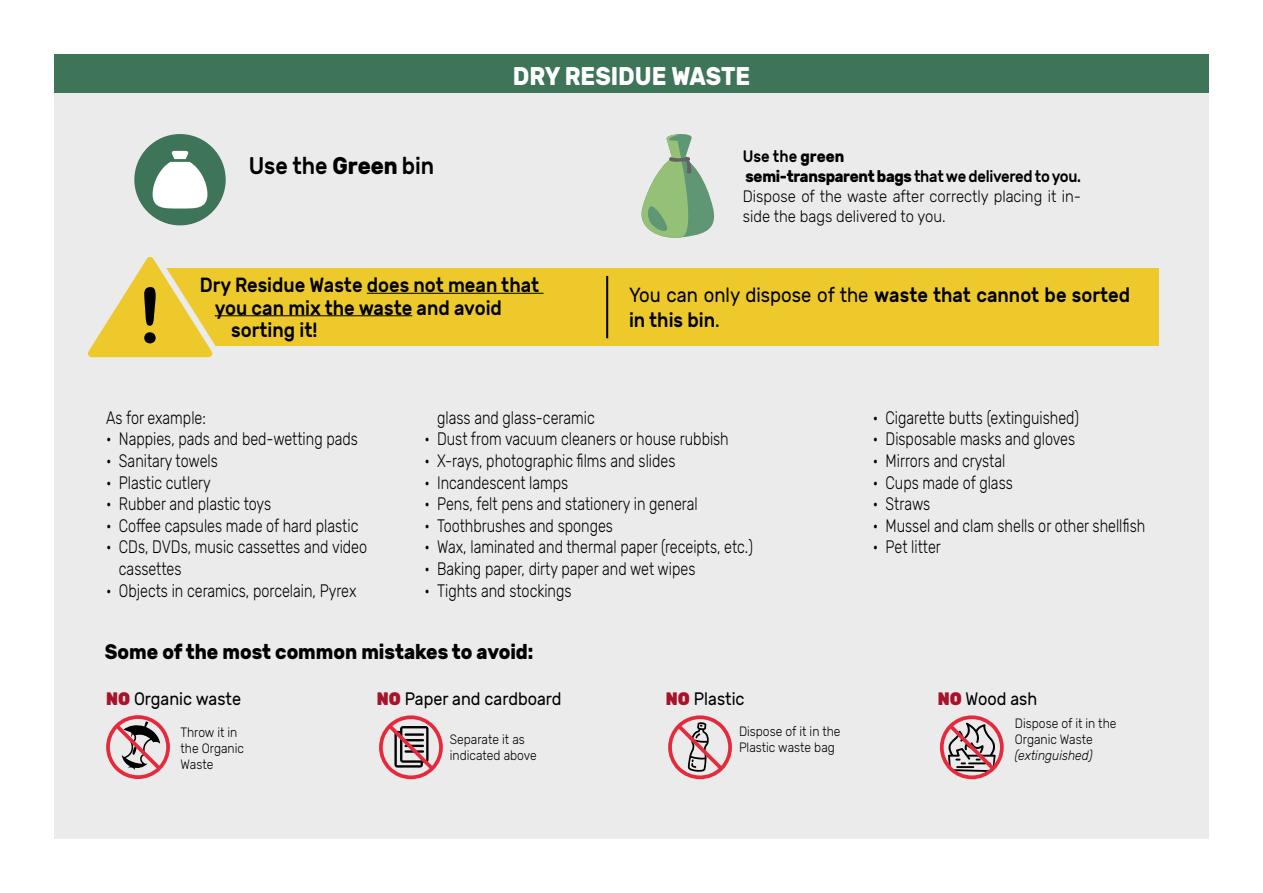
<style>
.page{position:relative;width:1263px;height:893px;background:#fff}
.page>*{position:absolute;margin:0;border:0;box-sizing:border-box;transform-origin:0 0}
.t1{font:700 25.5px "Rubik";color:#fff;scale:.9 1}
.t2{font:500 24px "Rubik";color:#000;scale:.9 1}
.t3{font:700 21px "Rubik";color:#000;scale:.9 1}
.t4{font:500 20.4px/24.6px "Rubik";color:#000;scale:.9 1}
.t5{font:300 18px/21.6px "Rubik";color:#000;scale:.8 1}
.t6{font:18px "Rubik";color:#000;scale:.9 1}
.t7{font:300 16.5px/19.8px "Rubik";color:#000;scale:.9 1}
.t8{font:300 13.5px/16.2px "Rubik";color:#000;scale:.9 1}
.t9{font:italic 300 13.5px "Rubik";color:#000;scale:.9 1}
.s1{font-weight:700}
.s2{font-weight:500}
.s3{font-weight:400}
.s4{font-weight:900;color:#a9132a}
</style>
<div class="page">
<div style="left:54px;top:93px;width:1155px;height:746px;background:#ebebeb"></div>
<div style="left:54px;top:54px;width:1155px;height:39px;background:#3e7458"></div>
<div style="left:134px;top:134px;width:92px;height:91px;background:#3e7458;border-radius:50%"></div>
<svg style="left:153px;top:151px;width:54px;height:58px"></svg>
<div style="left:150px;top:268px;width:1008px;height:78px;background:#edc92b"></div>
<svg style="left:87px;top:257px;width:136px;height:101px"></svg>
<hr style="left:606px;top:277px;width:2px;height:60px;background:#000">
<hr style="left:367px;top:293px;width:176px;height:1px;background:#000">
<hr style="left:215px;top:315px;width:197px;height:1px;background:#000">
<svg style="left:106px;top:715px;width:64px;height:64px"></svg>
<svg style="left:379px;top:715px;width:64px;height:64px"></svg>
<svg style="left:668px;top:715px;width:64px;height:64px"></svg>
<svg style="left:940px;top:715px;width:64px;height:64px"></svg>
<svg style="left:641px;top:134px;width:74px;height:104px"></svg>
<h2 class="t2" style="left:249px;top:152px;width:208px">Use the <span class="s1">Green</span> bin</h2>
<h1 class="t1" style="left:513px;top:61px;width:265px">DRY RESIDUE WASTE</h1>
<p class="t7" style="left:743px;top:147px;width:377px"><span class="s2">Use the</span> <span class="s1">green<br>semi-transparent bags</span> <span class="s2">that we delivered to you.<br></span>Dispose of the waste after correctly placing it in&shy;side the bags delivered to you.</p>
<p class="t4" style="left:200px;top:274px;width:379px">Dry Residue Waste does not mean that</p>
<p class="t4" style="left:215px;top:296px;width:321px">you can mix the waste and avoid</p>
<p class="t4" style="left:231px;top:319px;width:97px">sorting it!</p>
<p class="t4" style="left:629px;top:284px;width:558px"><span class="s3">You can only dispose of the</span> waste that cannot be sorted in this bin<span class="s3">.</span></p>
<p class="t5" style="left:106px;top:407px;width:126px">As for example:</p>
<p class="t5" style="left:106px;top:429px;width:316px">• Nappies, pads and bed-wetting pads</p>
<p class="t5" style="left:106px;top:450px;width:141px">• Sanitary towels</p>
<p class="t5" style="left:106px;top:472px;width:132px">• Plastic cutlery</p>
<p class="t5" style="left:106px;top:494px;width:208px">• Rubber and plastic toys</p>
<p class="t5" style="left:106px;top:515px;width:317px">• Coffee capsules made of hard plastic</p>
<p class="t5" style="left:119px;top:537px;width:312px;text-indent:-13px">• CDs, DVDs, music cassettes and video cassettes</p>
<p class="t5" style="left:106px;top:580px;width:314px">• Objects in ceramics, porcelain, Pyrex</p>
<p class="t5" style="left:437px;top:407px;width:198px">glass and glass-ceramic</p>
<p class="t5" style="left:424px;top:429px;width:382px">• Dust from vacuum cleaners or house rubbish</p>
<p class="t5" style="left:424px;top:450px;width:315px">• X-rays, photographic films and slides</p>
<p class="t5" style="left:424px;top:472px;width:181px">• Incandescent lamps</p>
<p class="t5" style="left:424px;top:494px;width:343px">• Pens, felt pens and stationery in general</p>
<p class="t5" style="left:424px;top:515px;width:237px">• Toothbrushes and sponges</p>
<p class="t5" style="left:424px;top:537px;width:412px">• Wax, laminated and thermal paper (receipts, etc.)</p>
<p class="t5" style="left:424px;top:558px;width:340px">• Baking paper, dirty paper and wet wipes</p>
<p class="t5" style="left:424px;top:580px;width:185px">• Tights and stockings</p>
<p class="t3" style="left:105px;top:640px;width:478px">Some of the most common mistakes to avoid:</p>
<p class="t6" style="left:106px;top:688px;width:151px"><span class="s4">NO</span> Organic waste</p>
<p class="t8" style="left:181px;top:724px;width:72px">Throw it in the Organic<br>Waste</p>
<p class="t6" style="left:377px;top:688px;width:207px"><span class="s4">NO</span> Paper and cardboard</p>
<p class="t8" style="left:450px;top:732px;width:98px">Separate it as indicated above</p>
<p class="t6" style="left:666px;top:688px;width:89px"><span class="s4">NO</span> Plastic</p>
<p class="t8" style="left:739px;top:723px;width:114px">Dispose of it in the<br>Plastic waste bag</p>
<p class="t5" style="left:873px;top:407px;width:259px">• Cigarette butts (extinguished)</p>
<p class="t5" style="left:873px;top:429px;width:254px">• Disposable masks and gloves</p>
<p class="t5" style="left:873px;top:450px;width:167px">• Mirrors and crystal</p>
<p class="t5" style="left:873px;top:472px;width:177px">• Cups made of glass</p>
<p class="t5" style="left:873px;top:494px;width:73px">• Straws</p>
<p class="t5" style="left:873px;top:515px;width:342px">• Mussel and clam shells or other shellfish</p>
<p class="t5" style="left:873px;top:537px;width:87px">• Pet litter</p>
<p class="t6" style="left:938px;top:688px;width:112px"><span class="s4">NO</span> Wood ash</p>
<p class="t8" style="left:1015px;top:715px;width:114px">Dispose of it in the<br>Organic Waste</p>
<p class="t9" style="left:1015px;top:748px;width:88px">(extinguished)</p>
</div>
